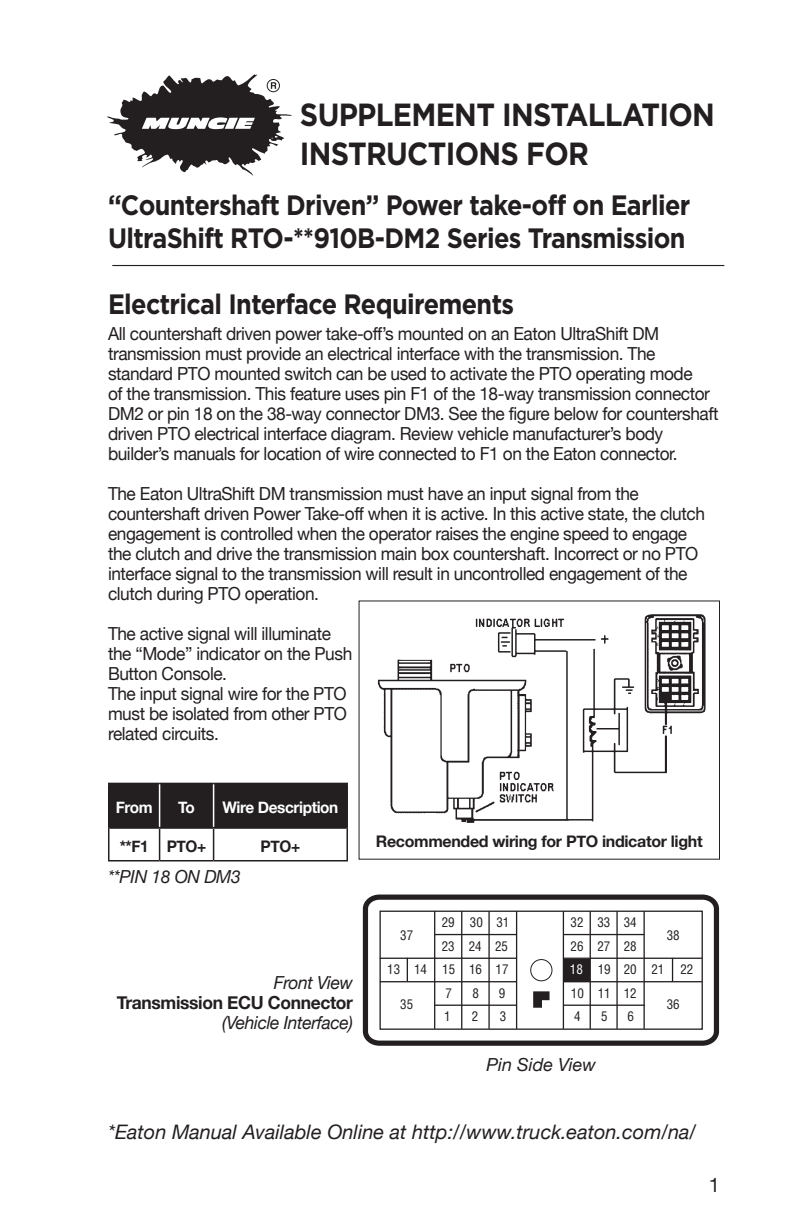
<style>
.page{position:relative;width:792px;height:1224px;background:#fff}
.page>*{position:absolute;margin:0;border:0;box-sizing:border-box;transform-origin:0 0}
.t1{font:700 32px "Gotham";letter-spacing:-.025em;color:#231f20;scale:.9 1}
.t2{font:700 28px "Gotham";letter-spacing:-.025em;color:#231f20;scale:.9 1}
.t3{font:italic 20px "Helvetica Neue";color:#231f20}
.t4{font:20px "Helvetica Neue";color:#231f20}
.t5{font:18px/20px "Helvetica Neue";letter-spacing:-.025em;color:#231f20;scale:.96 1}
.t6{font:700 18px/20px "Helvetica Neue";letter-spacing:-.02em;color:#231f20;text-align:right}
.t7{font:italic 18px "Helvetica Neue";letter-spacing:-.02em;color:#231f20}
.t8{font:italic 18px "Helvetica Neue";color:#231f20}
.t9{font:700 16px "Helvetica Neue";letter-spacing:-.02em;color:#231f20}
.t10{font:700 16px "Helvetica Neue";letter-spacing:-.025em;color:#fff;scale:.96 1}
.t11{font:700 16px "Helvetica Neue";letter-spacing:-.02em;color:#231f20;scale:.96 1}
.t12{font:condensed 13px "Helvetica";color:#231f20}
.t13{font:condensed 13px "Helvetica";color:#fff}
.s1{font-weight:400;font-style:italic}
</style>
<div class="page">
<svg style="left:107px;top:74px;width:185px;height:102px"></svg>
<hr style="left:112px;top:265px;width:612px;height:1px;background:#231f20">
<img style="left:377px;top:614px;width:329px;height:209px">
<svg style="left:362px;top:894px;width:358px;height:152px"></svg>
<div style="left:379px;top:911px;width:324px;height:119px;background:#fff;border:1px solid #231f20"></div>
<hr style="left:434px;top:911px;width:1px;height:118px;background:#231f20">
<hr style="left:461px;top:911px;width:1px;height:118px;background:#231f20">
<hr style="left:488px;top:911px;width:2px;height:118px;background:#231f20">
<hr style="left:516px;top:911px;width:1px;height:118px;background:#231f20">
<hr style="left:563px;top:911px;width:1px;height:118px;background:#231f20">
<hr style="left:590px;top:911px;width:1px;height:118px;background:#231f20">
<hr style="left:616px;top:911px;width:2px;height:118px;background:#231f20">
<hr style="left:643px;top:911px;width:2px;height:118px;background:#231f20">
<hr style="left:380px;top:981px;width:136px;height:1px;background:#231f20">
<hr style="left:380px;top:958px;width:136px;height:1px;background:#231f20">
<hr style="left:435px;top:934px;width:82px;height:1px;background:#231f20">
<hr style="left:435px;top:1005px;width:82px;height:1px;background:#231f20">
<hr style="left:563px;top:934px;width:81px;height:1px;background:#231f20">
<hr style="left:563px;top:1005px;width:82px;height:1px;background:#231f20">
<hr style="left:564px;top:958px;width:138px;height:1px;background:#231f20">
<hr style="left:564px;top:981px;width:138px;height:1px;background:#231f20">
<div style="left:530px;top:959px;width:22px;height:22px;border:1px solid #231f20;border-radius:50%"></div>
<svg style="left:533px;top:991px;width:17px;height:17px"></svg>
<div style="left:564px;top:959px;width:26px;height:22px;background:#231f20"></div>
<svg style="left:407px;top:959px;width:1px;height:22px"></svg>
<svg style="left:672px;top:959px;width:1px;height:22px"></svg>
<div style="left:110px;top:784px;width:236px;height:43px;background:#231f20"></div>
<hr style="left:110px;top:827px;width:50px;height:2px;background:#231f20">
<hr style="left:160px;top:827px;width:54px;height:2px;background:#231f20">
<hr style="left:214px;top:827px;width:132px;height:2px;background:#231f20">
<hr style="left:159px;top:784px;width:1px;height:43px;background:#fff">
<hr style="left:213px;top:784px;width:1px;height:43px;background:#fff">
<hr style="left:159px;top:829px;width:1px;height:31px;background:#231f20">
<hr style="left:213px;top:829px;width:1px;height:31px;background:#231f20">
<hr style="left:108px;top:783px;width:52px;height:1px;background:#231f20">
<hr style="left:108px;top:784px;width:2px;height:44px;background:#231f20">
<hr style="left:160px;top:783px;width:54px;height:1px;background:#231f20">
<hr style="left:214px;top:783px;width:134px;height:1px;background:#231f20">
<hr style="left:346px;top:784px;width:2px;height:44px;background:#231f20">
<hr style="left:108px;top:828px;width:2px;height:32px;background:#231f20">
<hr style="left:346px;top:828px;width:2px;height:32px;background:#231f20">
<hr style="left:108px;top:860px;width:52px;height:2px;background:#231f20">
<hr style="left:160px;top:860px;width:54px;height:2px;background:#231f20">
<hr style="left:214px;top:860px;width:134px;height:2px;background:#231f20">
<p class="t1" style="left:300px;top:94px;width:463px">SUPPLEMENT INSTALLATION</p>
<p class="t1" style="left:300px;top:132px;width:323px">INSTRUCTIONS FOR</p>
<p class="t2" style="left:108px;top:186px;width:649px">“Countershaft Driven” Power take-off on Earlier</p>
<p class="t2" style="left:108px;top:220px;width:643px">UltraShift RTO-**910B-DM2 Series Transmission</p>
<p class="t2" style="left:108px;top:285px;width:453px">Electrical Interface Requirements</p>
<p class="t5" style="left:108px;top:324px;width:637px">All countershaft driven power take-off’s mounted on an Eaton UltraShift DM transmission must provide an electrical interface with the transmission. The standard PTO mounted switch can be used to activate the PTO operating mode<br>of the transmission. This feature uses pin F1 of the 18-way transmission connector DM2 or pin 18 on the 38-way connector DM3. See the figure below for countershaft driven PTO electrical interface diagram. Review vehicle manufacturer’s body builder’s manuals for location of wire connected to F1 on the Eaton connector.</p>
<p class="t5" style="left:108px;top:484px;width:623px">The Eaton UltraShift DM transmission must have an input signal from the countershaft driven Power Take-off when it is active. In this active state, the clutch engagement is controlled when the operator raises the engine speed to engage the clutch and drive the transmission main box countershaft. Incorrect or no PTO interface signal to the transmission will result in uncontrolled engagement of the clutch during PTO operation.</p>
<p class="t5" style="left:108px;top:624px;width:256px">The active signal will illuminate the “Mode” indicator on the Push<br>Button Console.</p>
<p class="t5" style="left:108px;top:684px;width:250px;text-align:justify">The input signal wire for the PTO must be isolated from other PTO related circuits.</p>
<p class="t10" style="left:116px;top:795px;width:40px">From</p>
<p class="t10" style="left:178px;top:795px;width:19px">To</p>
<p class="t10" style="left:222px;top:795px;width:122px">Wire Description</p>
<p class="t11" style="left:120px;top:834px;width:32px">**F1</p>
<p class="t11" style="left:167px;top:834px;width:43px">PTO+</p>
<p class="t11" style="left:261px;top:834px;width:43px">PTO+</p>
<p class="t7" style="left:108px;top:864px;width:134px">**PIN 18 ON DM3</p>
<p class="t7" style="left:274px;top:970px;width:81px">Front View</p>
<p class="t6" style="left:117px;top:993px;width:238px">Transmission ECU Connector <span class="s1">(Vehicle Interface)</span></p>
<p class="t9" style="left:376px;top:829px;width:328px">Recommended wiring for PTO indicator light</p>
<p class="t12" style="left:442px;top:914px;width:14px">29</p>
<p class="t12" style="left:470px;top:914px;width:41px">30 31</p>
<p class="t12" style="left:571px;top:914px;width:68px">32 33 34</p>
<p class="t12" style="left:400px;top:927px;width:14px">37</p>
<p class="t12" style="left:442px;top:938px;width:68px">23 24 25</p>
<p class="t12" style="left:571px;top:938px;width:68px">26 27 28</p>
<p class="t12" style="left:667px;top:927px;width:14px">38</p>
<p class="t12" style="left:387px;top:962px;width:123px">13 14 15 16 17</p>
<p class="t13" style="left:570px;top:962px;width:14px">18</p>
<p class="t12" style="left:598px;top:962px;width:97px">19 20 21 22</p>
<p class="t12" style="left:571px;top:985px;width:67px">10 11 12</p>
<p class="t12" style="left:445px;top:985px;width:8px">7</p>
<p class="t12" style="left:472px;top:985px;width:8px">8</p>
<p class="t12" style="left:499px;top:985px;width:8px">9</p>
<p class="t12" style="left:400px;top:996px;width:14px">35</p>
<p class="t12" style="left:667px;top:996px;width:14px">36</p>
<p class="t12" style="left:444px;top:1008px;width:8px">1</p>
<p class="t12" style="left:472px;top:1008px;width:8px">2</p>
<p class="t12" style="left:500px;top:1008px;width:8px">3</p>
<p class="t12" style="left:574px;top:1008px;width:8px">4</p>
<p class="t12" style="left:601px;top:1008px;width:8px">5</p>
<p class="t12" style="left:628px;top:1008px;width:8px">6</p>
<p class="t8" style="left:487px;top:1051px;width:111px">Pin Side View</p>
<p class="t3" style="left:108px;top:1118px;width:590px">*Eaton Manual Available Online at http://www.truck.eaton.com/na/</p>
<p class="t4" style="left:709px;top:1170px;width:13px">1</p>
</div>
